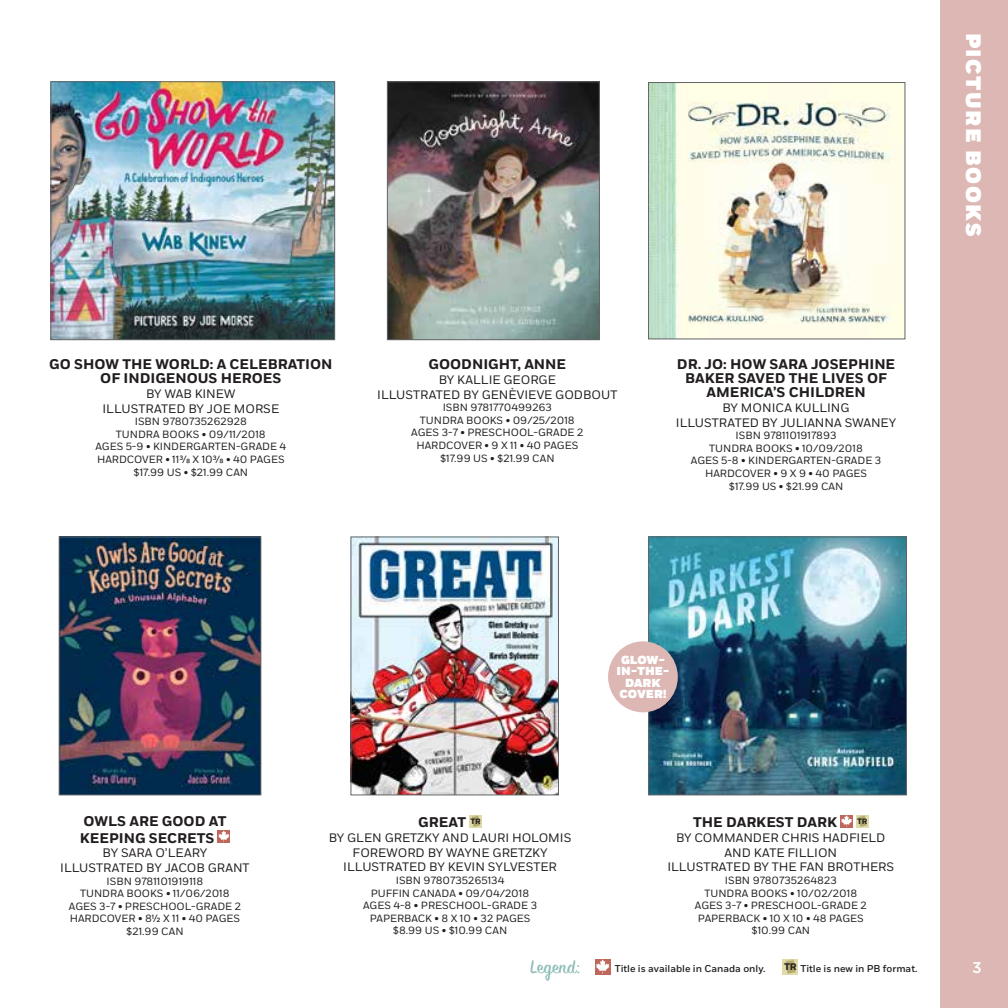
<style>
.page{position:relative;width:1008px;height:1008px;background:#fff}
.page>*{position:absolute;margin:0;border:0;box-sizing:border-box;transform-origin:0 0}
.t1{font:900 21px "Fort";letter-spacing:.07em;color:#fff}
.t2{font:500 15.58px "Gotham Rounded";color:#fff}
.t3{font:700 14px/14px "Fort";color:#221e1f;text-align:center}
.t4{font:12.25px/14.7px "Fort";color:#221e1f;text-align:center}
.t5{font:900 11.72px/11.7px "Fort";color:#fff;text-align:center}
.t6{font:10.5px/12.6px "Fort";color:#221e1f;text-align:center}
.t7{font:500 9.97px "Fort";color:#221e1f}
.t8{font:700 7.7px "Fort";color:#221e1f}
.s1{font-family:"Sign Painter House Script";font-weight:400;font-style:italic;font-size:21.18px;color:#8bbcb7}
</style>
<div class="page">
<div style="left:940px;top:0;width:68px;height:1008px;background:#dcb7b4"></div>
<div style="left:469px;top:815px;width:13px;height:12px;background:#e1dbaa"></div>
<svg style="left:472px;top:815px;width:8px;height:12px"></svg>
<div style="left:840px;top:815px;width:13px;height:12px;background:#c0675c"></div>
<svg style="left:841px;top:815px;width:11px;height:12px"></svg>
<div style="left:856px;top:815px;width:12px;height:12px;background:#e1dbaa"></div>
<svg style="left:858px;top:815px;width:9px;height:12px"></svg>
<div style="left:218px;top:830px;width:12px;height:13px;background:#c0675c"></div>
<svg style="left:218px;top:830px;width:11px;height:12px"></svg>
<img style="left:53px;top:84px;width:280px;height:254px">
<div style="left:51px;top:82px;width:284px;height:258px;border:1px solid #626466"></div>
<img style="left:61px;top:539px;width:198px;height:254px">
<div style="left:59px;top:537px;width:202px;height:258px;border:1px solid #626466"></div>
<img style="left:389px;top:84px;width:209px;height:254px">
<div style="left:387px;top:82px;width:213px;height:258px;border:1px solid #626466"></div>
<img style="left:353px;top:539px;width:204px;height:254px">
<div style="left:351px;top:537px;width:208px;height:258px;border:1px solid #626466"></div>
<img style="left:650px;top:539px;width:255px;height:254px">
<div style="left:648px;top:537px;width:259px;height:258px;border:1px solid #626466"></div>
<img style="left:650px;top:84px;width:253px;height:253px">
<div style="left:648px;top:82px;width:257px;height:257px;border:1px solid #626466"></div>
<div style="left:595px;top:959px;width:15px;height:15px;background:#c0675c"></div>
<svg style="left:596px;top:959px;width:14px;height:15px"></svg>
<div style="left:783px;top:959px;width:15px;height:15px;background:#e1dbaa"></div>
<svg style="left:785px;top:959px;width:11px;height:15px"></svg>
<div style="left:608px;top:641px;width:70px;height:71px;background:#dcb7b4;border-radius:50%"></div>
<h3 class="t3" style="left:49px;top:358px;width:285px">GO SHOW THE WORLD: A CELEBRATION<br>OF INDIGENOUS HEROES</h3>
<p class="t4" style="left:103px;top:387px;width:178px">BY WAB KINEW<br>ILLUSTRATED BY JOE MORSE</p>
<p class="t6" style="left:95px;top:416px;width:192px">ISBN 9780735262928<br>TUNDRA BOOKS • 09/11/2018<br>AGES 5-9 • KINDERGARTEN-GRADE 4<br>HARDCOVER • 11³⁄8 X 10³⁄8 • 40 PAGES $17.99 US • $21.99 CAN</p>
<h3 class="t3" style="left:428px;top:358px;width:139px">GOODNIGHT, ANNE</h3>
<p class="t4" style="left:377px;top:373px;width:242px">BY KALLIE GEORGE<br>ILLUSTRATED BY GENÈVIEVE GODBOUT</p>
<p class="t6" style="left:411px;top:402px;width:174px">ISBN 9781770499263<br>TUNDRA BOOKS • 09/25/2018<br>AGES 3-7 • PRESCHOOL-GRADE 2<br>HARDCOVER • 9 X 11 • 40 PAGES $17.99 US • $21.99 CAN</p>
<h3 class="t3" style="left:677px;top:358px;width:220px">DR. JO: HOW SARA JOSEPHINE<br>BAKER SAVED THE LIVES OF<br>AMERICA’S CHILDREN</h3>
<p class="t4" style="left:676px;top:401px;width:222px">BY MONICA KULLING<br>ILLUSTRATED BY JULIANNA SWANEY</p>
<p class="t6" style="left:691px;top:430px;width:192px">ISBN 9781101917893<br>TUNDRA BOOKS • 10/09/2018<br>AGES 5-8 • KINDERGARTEN-GRADE 3<br>HARDCOVER • 9 X 9 • 40 PAGES $17.99 US • $21.99 CAN</p>
<h1 class="t1" style="left:987px;top:33px;width:205px;rotate:90deg">PICTURE BOOKS</h1>
<h3 class="t3" style="left:80px;top:813px;width:148px;line-height:16.8px;text-align:left">OWLS ARE GOOD AT<br>KEEPING SECRETS</h3>
<p class="t4" style="left:60px;top:846px;width:191px">BY SARA O’LEARY<br>ILLUSTRATED BY JACOB GRANT</p>
<p class="t6" style="left:69px;top:875px;width:174px">ISBN 9781101919118<br>TUNDRA BOOKS • 11/06/2018<br>AGES 3-7 • PRESCHOOL-GRADE 2<br>HARDCOVER • 8½ X 11 • 40 PAGES $21.99 CAN</p>
<p class="t5" style="left:617px;top:654px;width:54px">GLOW-<br>IN-THE-<br>DARK<br>COVER!</p>
<h3 class="t3" style="left:418px;top:816px;width:64px">GREAT <sup>TR</sup></h3>
<p class="t4" style="left:329px;top:831px;width:244px">BY GLEN GRETZKY AND LAURI HOLOMIS<br>FOREWORD BY WAYNE GRETZKY<br>ILLUSTRATED BY KEVIN SYLVESTER</p>
<p class="t6" style="left:363px;top:874px;width:176px">ISBN 9780735265134<br>PUFFIN CANADA • 09/04/2018<br>AGES 4-8 • PRESCHOOL-GRADE 3<br>PAPERBACK • 8 X 10 • 32 PAGES $8.99 US • $10.99 CAN</p>
<h3 class="t3" style="left:693px;top:816px;width:145px">THE DARKEST DARK</h3>
<p class="t8" style="left:857px;top:816px;width:12px">TR</p>
<p class="t4" style="left:667px;top:831px;width:228px">BY COMMANDER CHRIS HADFIELD<br>AND KATE FILLION<br>ILLUSTRATED BY THE FAN BROTHERS</p>
<p class="t6" style="left:695px;top:874px;width:174px">ISBN 9780735264823<br>TUNDRA BOOKS • 10/02/2018<br>AGES 3-7 • PRESCHOOL-GRADE 2<br>PAPERBACK • 10 X 10 • 48 PAGES $10.99 CAN</p>
<p class="t7" style="left:532px;top:962px;width:235px"><span class="s1">Legend:</span> Title is available in Canada only.</p>
<p class="t7" style="left:784px;top:962px;width:135px"><sup>TR</sup> Title is new in PB format.</p>
<h2 class="t2" style="left:972px;top:957px;width:11px">3</h2>
</div>
